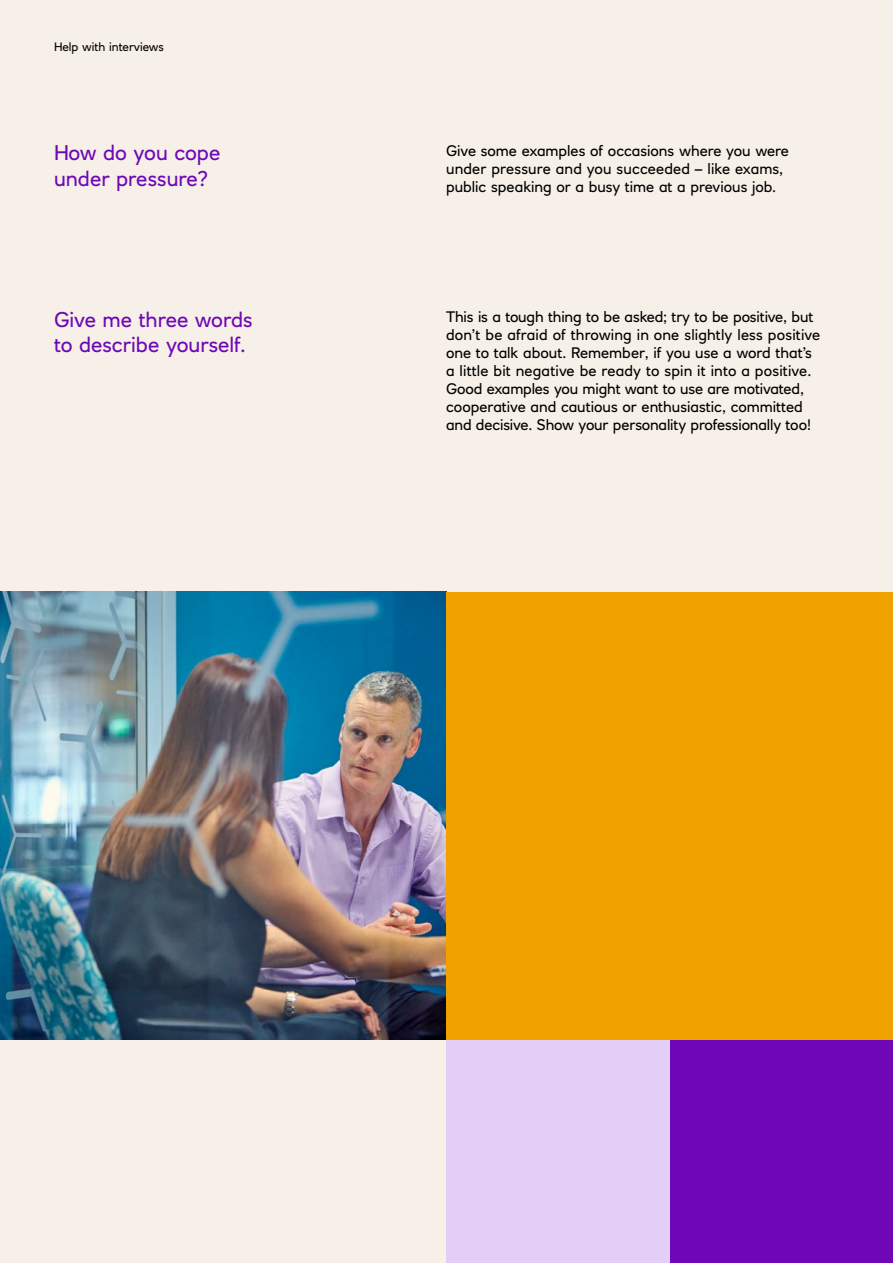
<style>
.page{position:relative;width:893px;height:1263px;background:#f6f0e8}
.page>*{position:absolute;margin:0;border:0;box-sizing:border-box;transform-origin:0 0}
.t1{font:21px/25.2px "RN House Sans";color:#6e07b6}
.t2{font:15px/18px "RN House Sans";color:#000}
.t3{font:12px "RN House Sans";color:#000}
</style>
<div class="page">
<div style="left:446px;top:1039px;width:224px;height:224px;background:#e2cef7"></div>
<div style="left:670px;top:1039px;width:223px;height:224px;background:#6e07b6"></div>
<img style="left:0;top:592px;width:446px;height:447px">
<div style="left:446px;top:592px;width:447px;height:447px;background:#efa100"></div>
<p class="t3" style="left:54px;top:40px;width:111px">Help with interviews</p>
<h1 class="t1" style="left:54px;top:140px;width:168px">How do you cope under pressure?</h1>
<p class="t2" style="left:446px;top:142px;width:344px">Give some examples of occasions where you were under pressure and you succeeded – like exams, public speaking or a busy time at a previous job.</p>
<h1 class="t1" style="left:54px;top:307px;width:200px">Give me three words to describe yourself.</h1>
<p class="t2" style="left:446px;top:308px;width:376px">This is a tough thing to be asked; try to be positive, but don’t be afraid of throwing in one slightly less positive one to talk about. Remember, if you use a word that’s a little bit negative be ready to spin it into a positive.<br>Good examples you might want to use are motivated, cooperative and cautious or enthusiastic, committed and decisive. Show your personality professionally too!</p>
</div>
